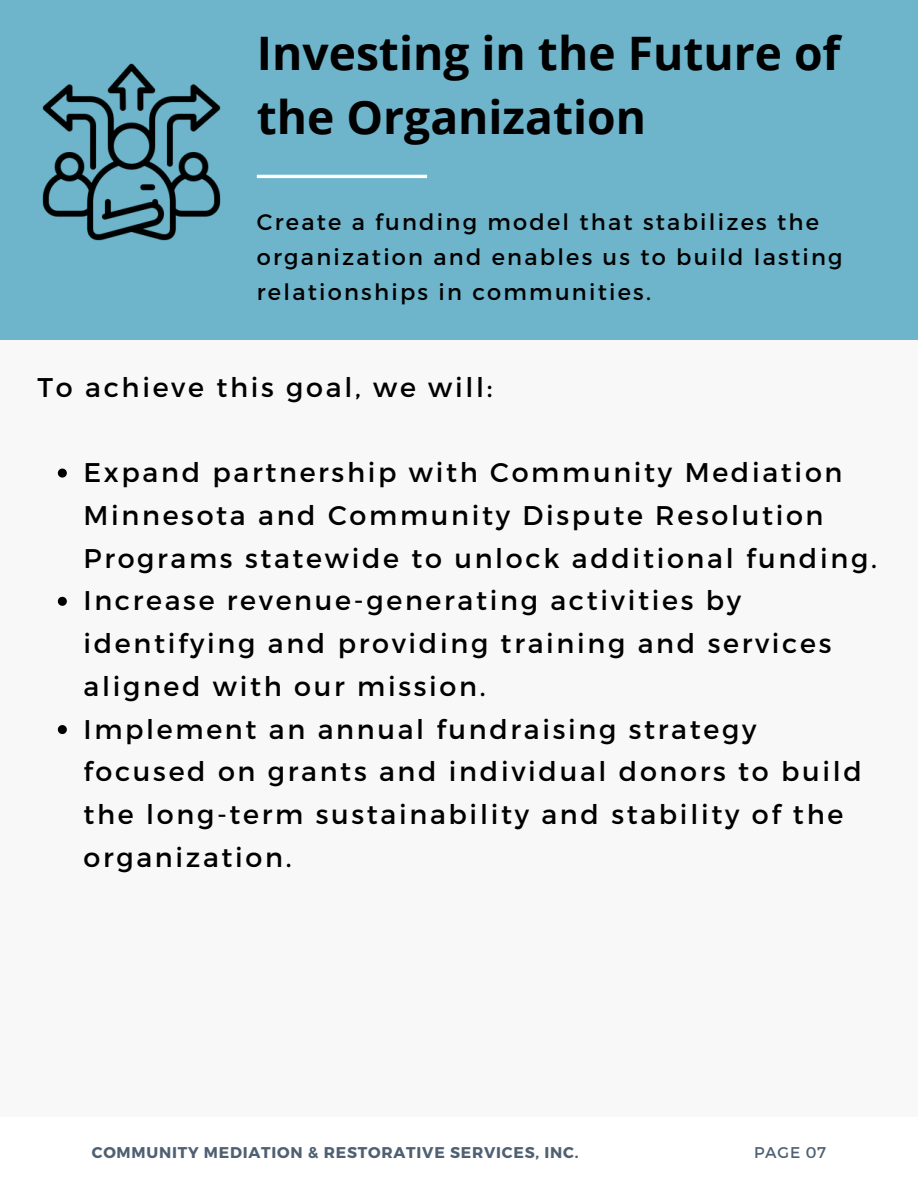
<style>
.page{position:relative;width:918px;height:1188px;background:#f8f8f8}
.page>*{position:absolute;margin:0;border:0;box-sizing:border-box;transform-origin:0 0}
.t1{font:700 46.2px/64.2px "Open Sans";color:#000}
.t2{font:27px/42.8px "Montserrat";letter-spacing:.1em;color:#000}
.t3{font:22.5px/34.8px "Montserrat";letter-spacing:.1em;color:#000}
.t4{font:700 15.6px "Montserrat";letter-spacing:.05em;color:#4e6071}
.t5{font:15.6px "Montserrat";letter-spacing:.05em;color:#4e6071}
</style>
<div class="page">
<div style="left:0;top:0;width:918px;height:340px;background:#6eb4cb"></div>
<hr style="left:257px;top:175px;width:170px;height:3px;background:#fff">
<svg style="left:58px;top:469px;width:9px;height:9px"></svg>
<svg style="left:58px;top:597px;width:9px;height:9px"></svg>
<svg style="left:58px;top:725px;width:9px;height:9px"></svg>
<div style="left:0;top:1118px;width:918px;height:70px;background:#fff"></div>
<img style="left:42px;top:63px;width:179px;height:178px">
<p class="t1" style="left:257px;top:20px;width:585px">Investing in the Future of the Organization</p>
<p class="t3" style="left:257px;top:203px;width:587px">Create a funding model that stabilizes the organization and enables us to build lasting relationships in communities.</p>
<p class="t2" style="left:38px;top:364px;width:456px">To achieve this goal, we will:</p>
<p class="t2" style="left:83px;top:450px;width:795px">Expand partnership with Community Mediation<br>Minnesota and Community Dispute Resolution<br>Programs statewide to unlock additional funding.</p>
<p class="t2" style="left:83px;top:578px;width:749px">Increase revenue-generating activities by identifying and providing training and services aligned with our mission.</p>
<p class="t2" style="left:83px;top:706px;width:780px">Implement an annual fundraising strategy focused on grants and individual donors to build the long-term sustainability and stability of the organization.</p>
<p class="t4" style="left:92px;top:1143px;width:488px">COMMUNITY MEDIATION &amp; RESTORATIVE SERVICES, INC.</p>
<p class="t5" style="left:754px;top:1143px;width:74px">PAGE 07</p>
</div>
